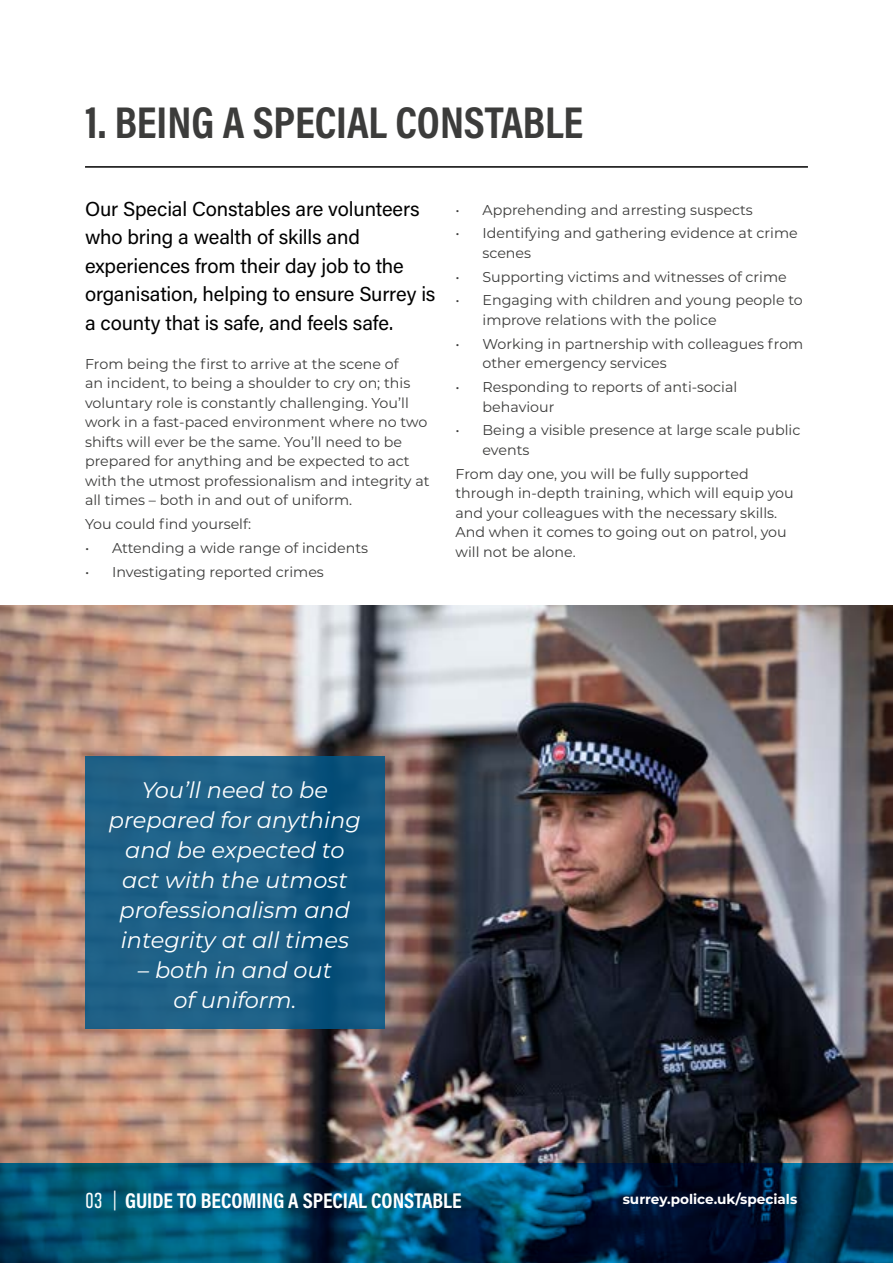
<style>
.page{position:relative;width:893px;height:1263px;background:#fff}
.page>*{position:absolute;margin:0;border:0;box-sizing:border-box;transform-origin:0 0}
.t1{font:700 45px "Acumin Pro Cond";letter-spacing:-.005em;color:#3c3c3b}
.t2{font:italic 22.5px/30px "Montserrat";color:#fff;text-align:center}
.t3{font:700 21.6px "Acumin Pro Cond";color:#fff}
.t4{font:20.25px/28.5px "Acumin Pro";letter-spacing:-.005em;color:#000}
.t5{font:14.25px/19.5px "Montserrat";color:#3c3c3b}
.t6{font:700 13.65px "Montserrat";color:#fff}
.s1{font-family:"DIN Condensed";font-weight:300}
</style>
<div class="page">
<img style="left:0;top:606px;width:893px;height:558px">
<svg style="left:0;top:1164px;width:893px;height:99px;background:#004061"></svg>
<hr style="left:85px;top:166px;width:723px;height:2px;background:#000">
<svg style="left:85px;top:757px;width:300px;height:272px;background:#1a5d84"></svg>
<h1 class="t1" style="left:85px;top:93px;width:500px">1. BEING A SPECIAL CONSTABLE</h1>
<h3 class="t4" style="left:85px;top:194px;width:352px">Our Special Constables are volunteers who bring a wealth of skills and experiences from their day job to the organisation, helping to ensure Surrey is a county that is safe, and feels safe.</h3>
<p class="t5" style="left:85px;top:353px;width:346px">From being the first to arrive at the scene of<br>an incident, to being a shoulder to cry on; this voluntary role is constantly challenging. You’ll work in a fast-paced environment where no two shifts will ever be the same. You’ll need to be prepared for anything and be expected to act with the utmost professionalism and integrity at all times – both in and out of uniform.</p>
<p class="t5" style="left:85px;top:514px;width:168px">You could find yourself:</p>
<p class="t5" style="left:85px;top:537px;width:285px">• Attending a wide range of incidents</p>
<p class="t5" style="left:85px;top:561px;width:240px">• Investigating reported crimes</p>
<p class="t5" style="left:455px;top:199px;width:299px">• Apprehending and arresting suspects</p>
<p class="t5" style="left:482px;top:223px;width:317px;text-indent:-27px">• Identifying and gathering evidence at crime scenes</p>
<p class="t5" style="left:455px;top:266px;width:333px">• Supporting victims and witnesses of crime</p>
<p class="t5" style="left:482px;top:290px;width:322px;text-indent:-27px">• Engaging with children and young people to improve relations with the police</p>
<p class="t5" style="left:482px;top:333px;width:322px;text-indent:-27px">• Working in partnership with colleagues from other emergency services</p>
<p class="t5" style="left:482px;top:377px;width:256px;text-indent:-27px">• Responding to reports of anti-social behaviour</p>
<p class="t5" style="left:482px;top:420px;width:319px;text-indent:-27px">• Being a visible presence at large scale public events</p>
<p class="t5" style="left:455px;top:463px;width:340px">From day one, you will be fully supported through in-depth training, which will equip you and your colleagues with the necessary skills.<br>And when it comes to going out on patrol, you will not be alone.</p>
<h2 class="t2" style="left:109px;top:774px;width:253px">You’ll need to be prepared for anything and be expected to act with the utmost professionalism and integrity at all times</h2>
<h2 class="t2" style="left:138px;top:954px;width:196px">– both in and out of uniform.</h2>
<h3 class="t3" style="left:85px;top:1186px;width:378px"><span class="s1">03 |</span> GUIDE TO BECOMING A SPECIAL CONSTABLE</h3>
<p class="t6" style="left:623px;top:1189px;width:176px">surrey.police.uk/specials</p>
</div>
